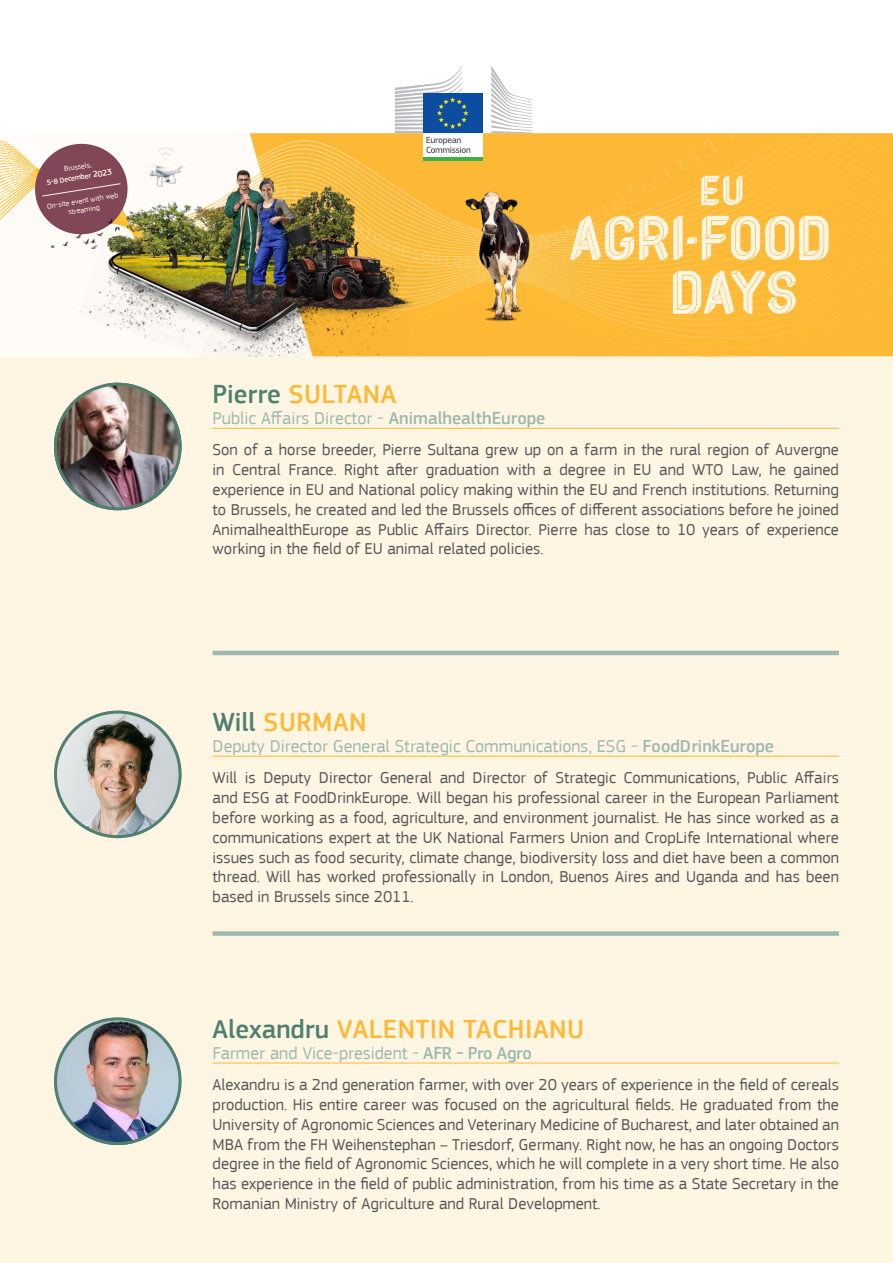
<style>
.page{position:relative;width:893px;height:1263px;background:#fff}
.page>*{position:absolute;margin:0;border:0;box-sizing:border-box;transform-origin:0 0}
.t1{font:500 27px "EC Square Sans Pro";letter-spacing:.01em;color:#fdb936}
.t2{font:18px "EC Square Sans Pro";color:#9eb9b0}
.t3{font:16.5px/19.8px "EC Square Sans Pro";color:#57585a;text-align:justify}
.t4{font:7.65px/9.1px "EC Square Sans Pro";color:#fff5e3;text-align:center}
.t5{font:500 7.65px/10.4px "EC Square Sans Pro";color:#fff5e3;text-align:center}
.s1{font-weight:400}
.s2{font-size:8.7px}
.s3{color:#4f806f}
.s4{font-weight:500}
</style>
<div class="page">
<div style="left:0;top:133px;width:893px;height:1130px;background:#fff5e3"></div>
<svg style="left:0;top:149px;width:893px;height:207px;background:#fdcb68"></svg>
<div style="left:78px;top:252px;width:19px;height:104px;background:#fffcf7"></div>
<img style="left:97px;top:159px;width:328px;height:197px">
<img style="left:463px;top:314px;width:68px;height:7px">
<div style="left:155px;top:146px;width:20px;height:16px;background:#fffcf7"></div>
<img style="left:134px;top:148px;width:23px;height:50px">
<svg style="left:32px;top:140px;width:99px;height:98px;background:#a67c82"></svg>
<img style="left:48px;top:218px;width:75px;height:34px">
<img style="left:157px;top:65px;width:671px;height:249px">
<img style="left:54px;top:710px;width:128px;height:128px;border-radius:64px">
<div style="left:54px;top:710px;width:128px;height:128px;border:3px solid #4f806f;border-radius:50%"></div>
<hr style="left:213px;top:756px;width:626px;height:1px;background:#fdb936">
<hr style="left:213px;top:651px;width:626px;height:4px;background:#9eb9b0">
<img style="left:54px;top:1017px;width:128px;height:128px;border-radius:64px">
<div style="left:54px;top:1017px;width:128px;height:128px;border:3px solid #4f806f;border-radius:50%"></div>
<hr style="left:213px;top:1063px;width:626px;height:1px;background:#fdb936">
<div style="left:213px;top:931px;width:626px;height:5px;background:#9eb9b0"></div>
<img style="left:54px;top:383px;width:128px;height:127px;border-radius:64px">
<div style="left:54px;top:383px;width:128px;height:127px;border:3px solid #4f806f;border-radius:50%"></div>
<hr style="left:213px;top:428px;width:626px;height:1px;background:#fdb936">
<p class="t5" style="left:44px;top:167px;width:68px;rotate:-9deg"><span class="s1">Brussels,<br></span>5-8 December <span class="s2">2023</span></p>
<p class="t4" style="left:46px;top:202px;width:74px;rotate:-9deg">On-site event with web streaming</p>
<h1 class="t1" style="left:213px;top:378px;width:185px"><span class="s3">Pierre</span> SULTANA</h1>
<p class="t2" style="left:213px;top:407px;width:334px">Public Affairs Director - <span class="s4">AnimalhealthEurope</span></p>
<p class="t3" style="left:213px;top:440px;width:628px">Son of a horse breeder, Pierre Sultana grew up on a farm in the rural region of Auvergne in Central France. Right after graduation with a degree in EU and WTO Law, he gained experience in EU and National policy making within the EU and French institutions. Returning to Brussels, he created and led the Brussels offices of different associations before he joined AnimalhealthEurope as Public Affairs Director. Pierre has close to 10 years of experience working in the field of EU animal related policies.</p>
<h1 class="t1" style="left:213px;top:706px;width:156px"><span class="s3">Will</span> SURMAN</h1>
<p class="t2" style="left:213px;top:735px;width:563px">Deputy Director General Strategic Communications, ESG - <span class="s4">FoodDrinkEurope</span></p>
<p class="t3" style="left:213px;top:768px;width:628px">Will is Deputy Director General and Director of Strategic Communications, Public Affairs and ESG at FoodDrinkEurope. Will began his professional career in the European Parliament before working as a food, agriculture, and environment journalist. He has since worked as a communications expert at the UK National Farmers Union and CropLife International where issues such as food security, climate change, biodiversity loss and diet have been a common thread. Will has worked professionally in London, Buenos Aires and Uganda and has been based in Brussels since 2011.</p>
<h1 class="t1" style="left:213px;top:1013px;width:373px"><span class="s3">Alexandru</span> VALENTIN TACHIANU</h1>
<p class="t2" style="left:213px;top:1042px;width:321px">Farmer and Vice-president - <span class="s4">AFR - Pro Agro</span></p>
<p class="t3" style="left:213px;top:1075px;width:628px">Alexandru is a 2nd generation farmer, with over 20 years of experience in the field of cereals production. His entire career was focused on the agricultural fields. He graduated from the University of Agronomic Sciences and Veterinary Medicine of Bucharest, and later obtained an MBA from the FH Weihenstephan – Triesdorf, Germany. Right now, he has an ongoing Doctors degree in the field of Agronomic Sciences, which he will complete in a very short time. He also has experience in the field of public administration, from his time as a State Secretary in the Romanian Ministry of Agriculture and Rural Development.</p>
</div>
